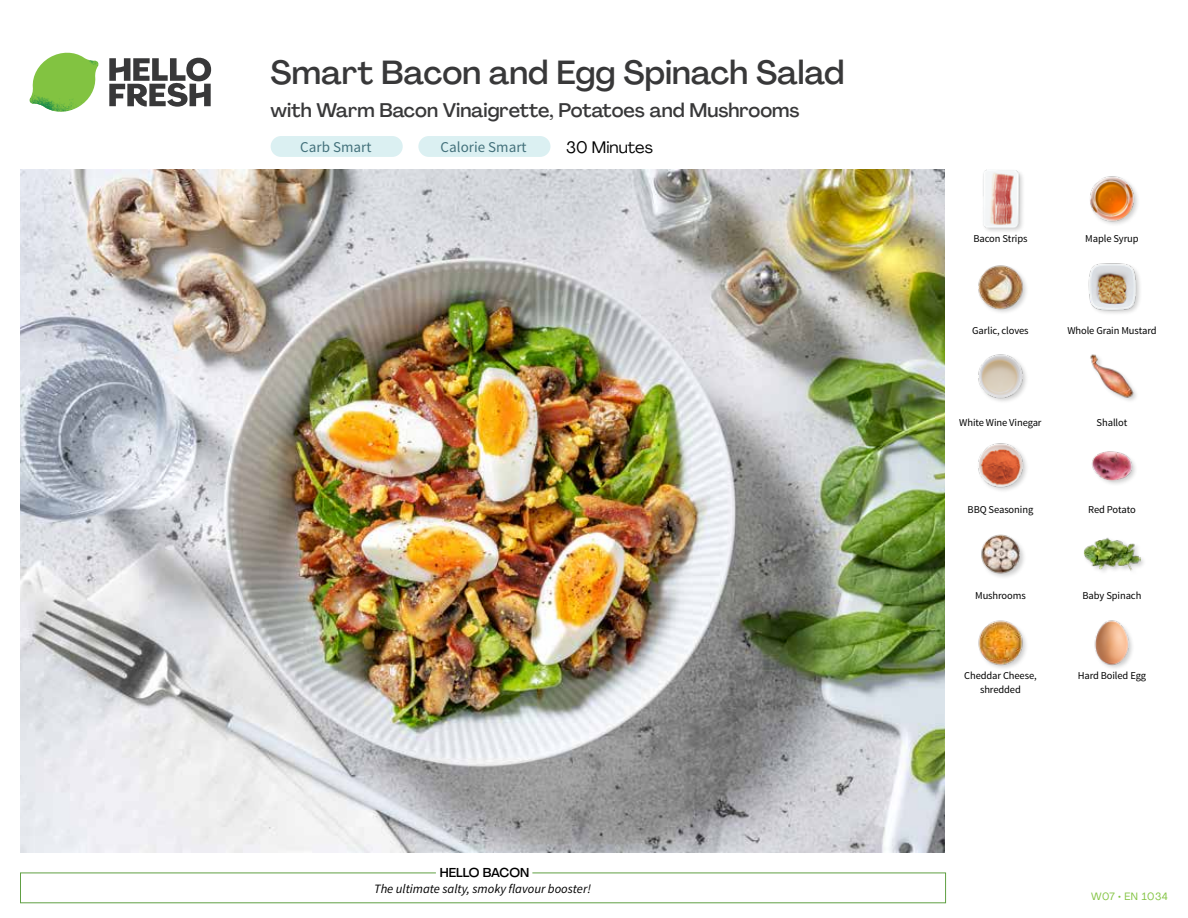
<style>
.page{position:relative;width:1188px;height:918px;background:#fff}
.page>*{position:absolute;margin:0;border:0;box-sizing:border-box;transform-origin:0 0}
.t1{font:500 33px "Agrandir";color:#383839}
.t2{font:500 19.5px "Agrandir";color:#383839}
.t3{font:16.5px "Agrandir";color:#000}
.t4{font:15px "Source Sans Pro";color:#43717b}
.t5{font:italic 12.75px "Source Sans Pro";color:#000}
.t6{font:500 12.75px "Agrandir";color:#000}
.t7{font:10.5px/13.5px "Source Sans Pro";letter-spacing:-.01em;color:#000;text-align:center}
.t8{font:10.5px "Agrandir";letter-spacing:.05em;color:#82c341}
</style>
<div class="page">
<svg style="left:109px;top:57px;width:102px;height:50px"></svg>
<svg style="left:34px;top:53px;width:62px;height:40px"></svg>
<img style="left:67px;top:53px;width:32px;height:26px">
<img style="left:33px;top:75px;width:59px;height:11px">
<img style="left:29px;top:79px;width:61px;height:33px">
<img style="left:65px;top:86px;width:27px;height:25px">
<div style="left:20px;top:873px;width:926px;height:30px;border:1px solid #609f43"></div>
<div style="left:436px;top:865px;width:96px;height:15px;background:#fff"></div>
<img style="left:21px;top:170px;width:924px;height:682px">
<div style="left:418px;top:136px;width:132px;height:21px;background:#dbf0f2;border-radius:10px"></div>
<div style="left:271px;top:136px;width:132px;height:21px;background:#dbf0f2;border-radius:10px"></div>
<img style="left:1094px;top:620px;width:38px;height:48px">
<img style="left:978px;top:620px;width:48px;height:48px">
<div style="left:1083px;top:536px;width:64px;height:41px;background:#000;opacity:.2"></div>
<img style="left:1083px;top:536px;width:58px;height:41px">
<img style="left:981px;top:534px;width:43px;height:43px">
<img style="left:1092px;top:451px;width:44px;height:33px">
<img style="left:978px;top:443px;width:49px;height:48px">
<img style="left:1090px;top:354px;width:46px;height:47px">
<img style="left:978px;top:354px;width:49px;height:48px">
<img style="left:1088px;top:263px;width:52px;height:51px">
<img style="left:978px;top:265px;width:49px;height:48px">
<img style="left:1090px;top:176px;width:48px;height:48px">
<div style="left:981px;top:168px;width:44px;height:66px;background:#000;opacity:.2"></div>
<img style="left:981px;top:170px;width:44px;height:57px">
<h1 class="t1" style="left:271px;top:52px;width:575px">Smart Bacon and Egg Spinach Salad</h1>
<h2 class="t2" style="left:271px;top:98px;width:530px">with Warm Bacon Vinaigrette, Potatoes and Mushrooms</h2>
<h3 class="t4" style="left:300px;top:138px;width:73px">Carb Smart</h3>
<h3 class="t4" style="left:441px;top:138px;width:87px">Calorie Smart</h3>
<h3 class="t3" style="left:566px;top:137px;width:88px">30 Minutes</h3>
<p class="t6" style="left:440px;top:864px;width:91px">HELLO BACON</p>
<p class="t5" style="left:374px;top:881px;width:218px">The ultimate salty, smoky flavour booster!</p>
<p class="t7" style="left:973px;top:232px;width:56px">Bacon Strips</p>
<p class="t7" style="left:1085px;top:232px;width:55px">Maple Syrup</p>
<p class="t7" style="left:972px;top:324px;width:58px">Garlic, cloves</p>
<p class="t7" style="left:1067px;top:324px;width:91px">Whole Grain Mustard</p>
<p class="t7" style="left:959px;top:416px;width:84px">White Wine Vinegar</p>
<p class="t7" style="left:1097px;top:416px;width:32px">Shallot</p>
<p class="t7" style="left:968px;top:503px;width:67px">BBQ Seasoning</p>
<p class="t7" style="left:1088px;top:503px;width:49px">Red Potato</p>
<p class="t7" style="left:975px;top:589px;width:52px">Mushrooms</p>
<p class="t7" style="left:1083px;top:589px;width:60px">Baby Spinach</p>
<p class="t7" style="left:964px;top:669px;width:74px">Cheddar Cheese, shredded</p>
<p class="t7" style="left:1078px;top:669px;width:70px">Hard Boiled Egg</p>
<p class="t8" style="left:1091px;top:890px;width:78px">W07 • EN 1034</p>
</div>
